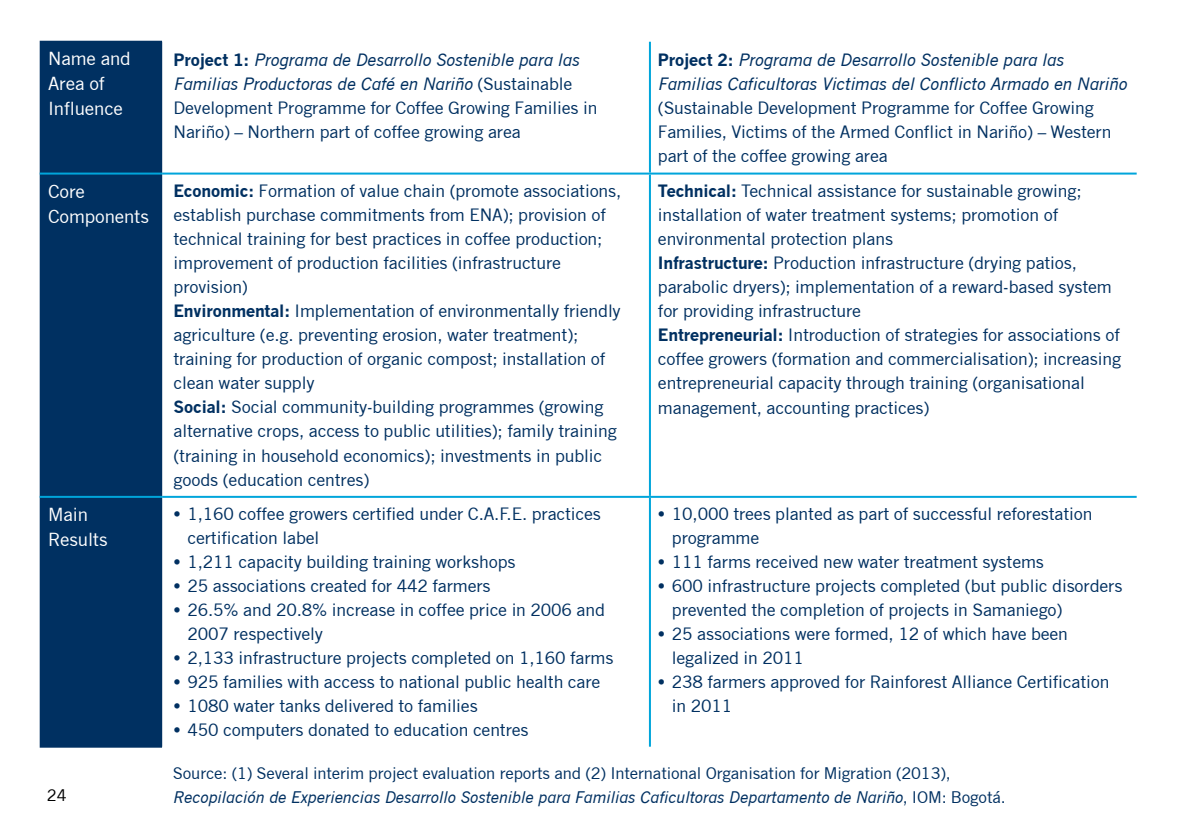
<style>
.page{position:relative;width:1191px;height:840px;background:#fff}
.page>*{position:absolute;margin:0;border:0;box-sizing:border-box;transform-origin:0 0}
.t1{font:18px/25px "RS Merasmus Sans";color:#fff}
.t2{font:17px/24px "RS Merasmus Sans";letter-spacing:-.01em;color:#003061}
.t3{font:italic 17px/24px "RS Merasmus Sans";letter-spacing:-.01em;color:#003061}
.t4{font:16px "RS Merasmus Sans";letter-spacing:-.01em;color:#003061}
.t5{font:italic 16px "RS Merasmus Sans";letter-spacing:-.01em;color:#003061}
.t6{font:16px "RS Merasmus Sans";color:#000}
.s1{font-weight:700}
.s2{font-style:italic}
.s3{font-weight:700;font-style:normal}
.s4{font-style:normal}
</style>
<div class="page">
<div style="left:40px;top:41px;width:122px;height:706px;background:#003061"></div>
<hr style="left:40px;top:172px;width:122px;height:2px;background:#00a5db">
<hr style="left:40px;top:495px;width:122px;height:2px;background:#00a5db">
<hr style="left:649px;top:42px;width:2px;height:130px;background:#00a5db">
<hr style="left:162px;top:172px;width:488px;height:2px;background:#00a5db">
<hr style="left:650px;top:172px;width:486px;height:2px;background:#00a5db">
<hr style="left:649px;top:174px;width:2px;height:321px;background:#00a5db">
<hr style="left:162px;top:495px;width:488px;height:2px;background:#00a5db">
<hr style="left:650px;top:495px;width:486px;height:2px;background:#00a5db">
<hr style="left:649px;top:497px;width:2px;height:249px;background:#00a5db">
<p class="t1" style="left:48px;top:46px;width:84px">Name and<br>Area of<br>I nfluence</p>
<p class="t2" style="left:173px;top:48px;width:425px"><span class="s1">Project 1:</span> <span class="s2">Programa de Desarrollo Sostenible para las Familias Productoras de Café en Nariño</span> (Sustainable Development Programme for Coffee Growing Families in N ariño) – N orthern part of coffee growing area</p>
<p class="t3" style="left:658px;top:48px;width:470px"><span class="s3">Project 2:</span> Programa de Desarrollo Sostenible para las<br>Familias Caficultoras Victimas del Conflicto Armado en Nariño</p>
<p class="t2" style="left:658px;top:96px;width:455px">(Sustainable Development Programme for Coffee Growing<br>Families, Victims of the Armed Conflict in N ariño) – Western part of the coffee growing area</p>
<p class="t1" style="left:48px;top:178px;width:102px">Core<br>Components</p>
<p class="t2" style="left:173px;top:179px;width:449px"><span class="s1">Economic:</span> Formation of value chain (promote associations, establish purchase commitments from ENA</p>
<p class="t2" style="left:173px;top:203px;width:449px;text-indent:329px">); provision of technical training for best practices in coffee production; improvement of production facilities (infrastructure provision)<br><span class="s1">Environmental:</span> I mplementation of environmentally friendly agriculture (e.g. preventing erosion, water treatment); training for production of organic compost; installation of clean water supply<br><span class="s1">Social:</span> Social community-building programmes (growing alternative crops, access to public utilities); family training (training in household economics); investments in public goods (education centres)</p>
<p class="t1" style="left:48px;top:501px;width:61px">Main<br>Results</p>
<p class="t2" style="left:187px;top:501px;width:415px;text-indent:-14px">• 1,160 coffee growers certified under C.A.F.E. practices certification label</p>
<p class="t2" style="left:173px;top:549px;width:343px">• 1,211 capacity building training workshops</p>
<p class="t2" style="left:173px;top:573px;width:319px">• 25 associations created for 442 farmers</p>
<p class="t2" style="left:187px;top:597px;width:419px;text-indent:-14px">• 26.5% and 20.8% increase in coffee price in 2006 and<br>2007 respectively</p>
<p class="t2" style="left:173px;top:645px;width:441px">• 2,133 infrastructure projects completed on 1,160 farms</p>
<p class="t2" style="left:173px;top:669px;width:428px">• 925 families with access to national public health care</p>
<p class="t2" style="left:173px;top:693px;width:306px">• 1080 water tanks delivered to families</p>
<p class="t2" style="left:173px;top:717px;width:357px">• 450 computers donated to education centres</p>
<p class="t2" style="left:658px;top:179px;width:465px"><span class="s1">Technical:</span> Technical assistance for sustainable growing; installation of water treatment systems; promotion of environmental protection plans<br><span class="s1">Infrastructure:</span> Production infrastructure (drying patios, parabolic dryers); implementation of a reward-based system for providing infrastructure<br><span class="s1">Entrepreneurial:</span> I ntroduction of strategies for associations of coffee growers (formation and commercialisation); increasing entrepreneurial capacity through training (organisational management, accounting practices)</p>
<p class="t2" style="left:672px;top:501px;width:422px;text-indent:-14px">• 10,000 trees planted as part of successful reforestation programme</p>
<p class="t2" style="left:658px;top:549px;width:387px">• 111 farms received new water treatment systems</p>
<p class="t2" style="left:672px;top:573px;width:452px;text-indent:-14px">• 600 infrastructure projects completed (but public disorders prevented the completion of projects in Samaniego)</p>
<p class="t2" style="left:672px;top:621px;width:398px;text-indent:-14px">• 25 associations were formed, 12 of which have been legalized in 2011</p>
<p class="t2" style="left:672px;top:669px;width:439px;text-indent:-14px">• 238 farmers approved for Rainforest Alliance Certification in 2011</p>
<p class="t4" style="left:173px;top:763px;width:779px">Source: (1) Several interim project evaluation reports and (2) I nternational Organisation for M igration (2013),</p>
<p class="t6" style="left:47px;top:785px;width:21px">24</p>
<p class="t5" style="left:173px;top:787px;width:749px">Recopilación de Experiencias Desarrollo Sostenible para Familias Caficultoras Departamento de Nariño<span class="s4">, IOM</span></p>
<p class="t4" style="left:941px;top:787px;width:66px">: Bogotá.</p>
</div>
